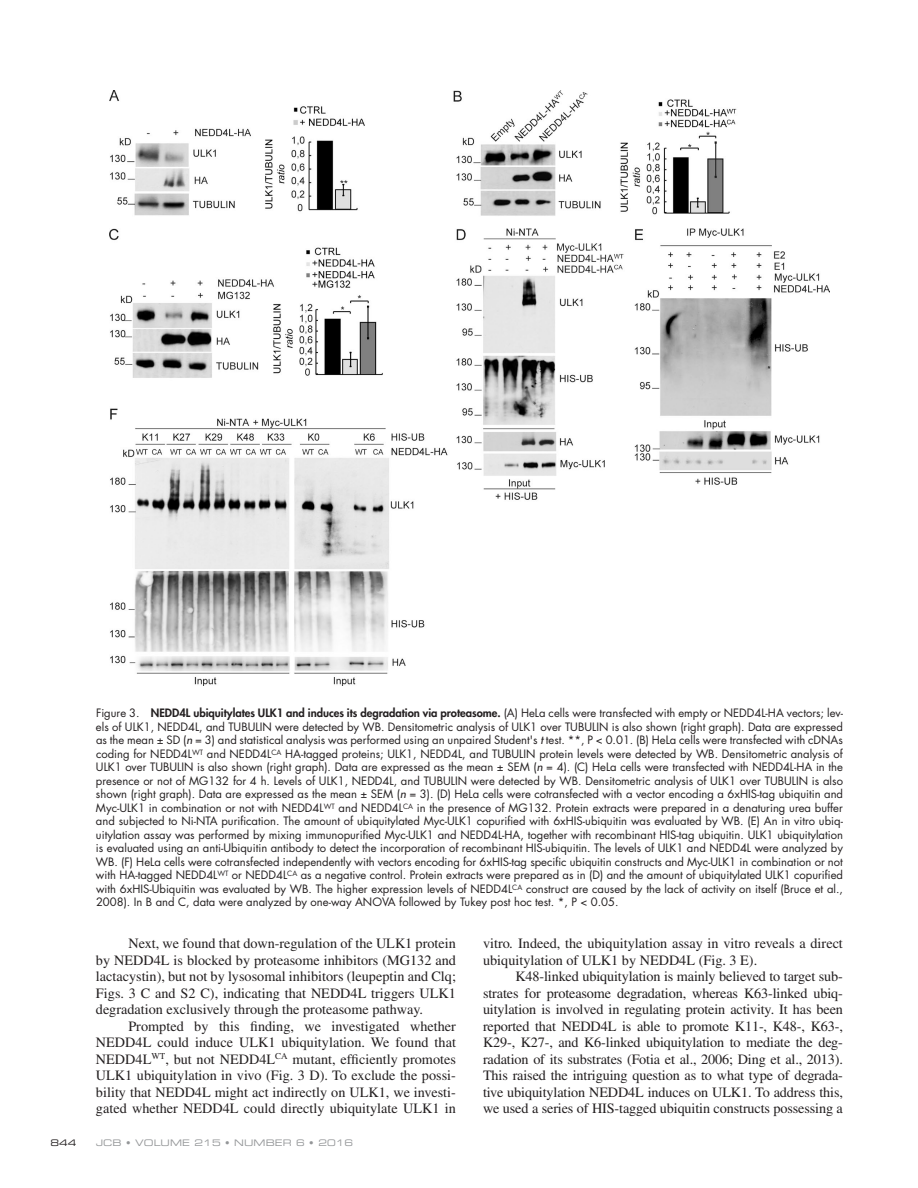
<style>
.page{position:relative;width:918px;height:1188px;background:#fff}
.page>*{position:absolute;margin:0;border:0;box-sizing:border-box;transform-origin:0 0}
.t1{font:14.25px/16.5px "Times LT Std";color:#231f20;text-align:justify}
.t2{font:11.25px/13.5px "Futura Std";color:#231f20;text-align:justify}
.t3{font:9px "Eurostile LT Std Ex 2";letter-spacing:.01em;color:#949698}
.t4{font:9px "Eurostile LT Std Ex 2";color:#231f20}
.s1{font-weight:800}
.s2{font-weight:500;font-style:italic}
.s3{font-style:italic}
</style>
<div class="page">
<img style="left:110px;top:90px;width:720px;height:596px">
<p class="t2" style="left:96px;top:707px;width:749px">Figure 3. <span class="s1">NEDD4L ubiquitylates ULK1 and induces its degradation via proteasome.</span> (A) HeLa cells were transfected with empty or NEDD4L-HA vectors; lev&shy;els of ULK1, NEDD4L, and TUBULIN were detected by WB. Densitometric analysis of ULK1 over TUBULIN is also shown (right graph). Data are expressed as the mean ± SD (<span class="s2">n</span> = 3) and statistical analysis was performed using an unpaired Student's <span class="s2">t</span> test. **, P &lt; 0.01. (B) HeLa cells were transfected with cDNAs coding for NEDD4L<sup>WT</sup> and NEDD4L<sup>CA</sup> HA-tagged proteins; ULK1, NEDD4L, and TUBULIN protein levels were detected by WB. Densitometric analysis of ULK1 over TUBULIN is also shown (right graph). Data are expressed as the mean ± SEM (<span class="s2">n</span> = 4). (C) HeLa cells were transfected with NEDD4L-HA in the presence or not of MG132 for 4 h. Levels of ULK1, NEDD4L, and TUBULIN were detected by WB. Densitometric analysis of ULK1 over TUBULIN is also shown (right graph). Data are expressed as the mean ± SEM (<span class="s2">n</span> = 3). (D) HeLa cells were cotransfected with a vector encoding a 6xHIS-tag ubiquitin and Myc-ULK1 in combination or not with NEDD4L<sup>WT</sup> and NEDD4L<sup>CA</sup> in the presence of MG132. Protein extracts were prepared in a denaturing urea buffer and subjected to Ni-NTA purification. The amount of ubiquitylated Myc-ULK1 copurified with 6xHIS-ubiquitin was evaluated by WB. (E) An in vitro ubiq&shy;uitylation assay was performed by mixing immunopurified Myc-ULK1 and NEDD4L-HA, together with recombinant HIS-tag ubiquitin. ULK1 ubiquitylation is evaluated using an anti-Ubiquitin antibody to detect the incorporation of recombinant HIS-ubiquitin. The levels of ULK1 and NEDD4L were analyzed by WB. (F) HeLa cells were cotransfected independently with vectors encoding for 6xHIS-tag specific ubiquitin constructs and Myc-ULK1 in combination or not with HA-tagged NEDD4L<sup>WT</sup> or NEDD4L<sup>CA</sup> as a negative control. Protein extracts were prepared as in (D) and the amount of ubiquitylated ULK1 copurified with 6xHIS-Ubiquitin was evaluated by WB. The higher expression levels of NEDD4L<sup>CA</sup> construct are caused by the lack of activity on itself (Bruce et al., 2008). In B and C, data were analyzed by one-way ANOVA followed by Tukey post hoc test. *, P &lt; 0.05.</p>
<p class="t1" style="left:96px;top:935px;width:362px;text-indent:32px">Next, we found that down-regulation of the ULK1 protein by NEDD4L is blocked by proteasome inhibitors (MG132 and lactacystin), but not by lysosomal inhibitors (leupeptin and Clq; Figs. 3 C and S2 C), indicating that NEDD4L triggers ULK1 degradation exclusively through the proteasome pathway.</p>
<p class="t1" style="left:96px;top:1017px;width:362px;text-indent:32px">Prompted by this finding, we investigated whether NEDD4L could induce ULK1 ubiquitylation. We found that NEDD4L<sup>WT</sup>, but not NEDD4L<sup>CA</sup> mutant, efficiently promotes ULK1 ubiquitylation in vivo (Fig. 3 D). To exclude the possi&shy;bility that NEDD4L might act indirectly on ULK1, we investi&shy;gated whether NEDD4L could directly ubiquitylate ULK1 in</p>
<p class="t4" style="left:50px;top:1136px;width:28px">844</p>
<p class="t3" style="left:96px;top:1136px;width:259px">JCB • VOLUME 215 • NUMBER 6 • 2016</p>
<p class="t1" style="left:483px;top:935px;width:361px">vitro<span class="s3">.</span> Indeed, the ubiquitylation assay in vitro reveals a direct ubiquitylation of ULK1 by NEDD4L (Fig. 3 E).</p>
<p class="t1" style="left:483px;top:968px;width:362px;text-indent:32px">K48-linked ubiquitylation is mainly believed to target sub&shy;strates for proteasome degradation, whereas K63-linked ubiq&shy;uitylation is involved in regulating protein activity. It has been reported that NEDD4L is able to promote K11-, K48-, K63-, K29-, K27-, and K6-linked ubiquitylation to mediate the deg&shy;radation of its substrates (Fotia et al., 2006; Ding et al., 2013).<br>This raised the intriguing question as to what type of degrada&shy;tive ubiquitylation NEDD4L induces on ULK1. To address this, we used a series of HIS-tagged ubiquitin constructs possessing a</p>
</div>
